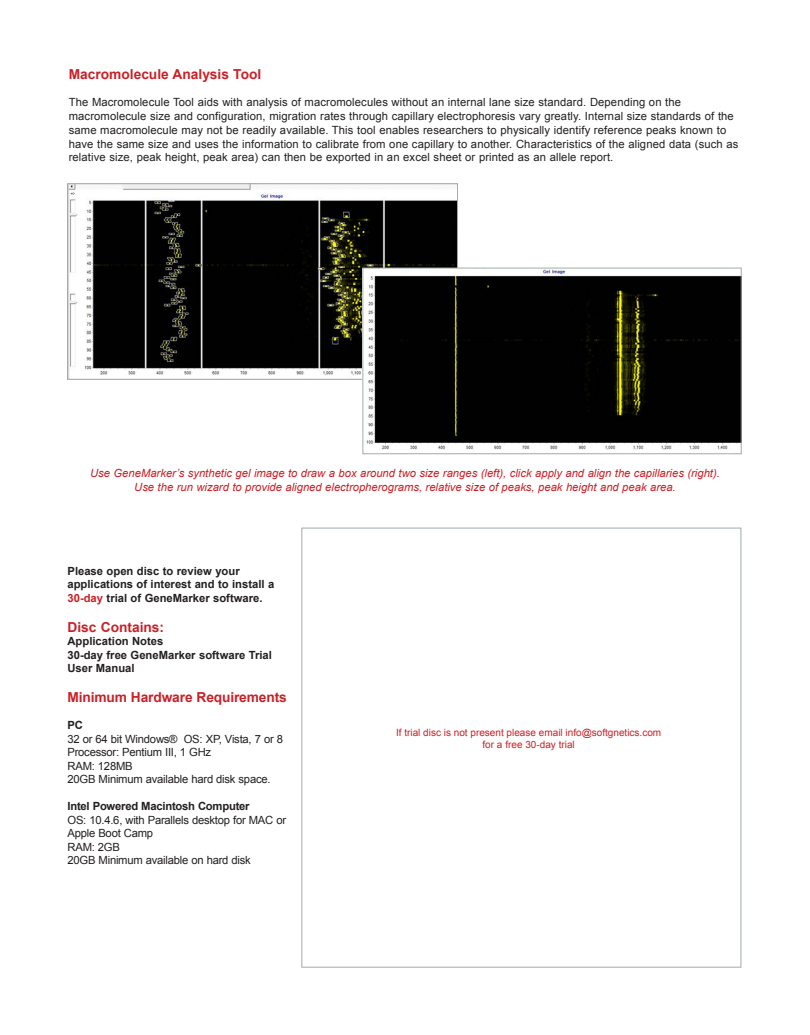
<style>
.page{position:relative;width:810px;height:1035px;background:#fff}
.page>*{position:absolute;margin:0;border:0;box-sizing:border-box;transform-origin:0 0}
.t1{font:700 13.75px "Arial";color:#cb2027}
.t2{font:11.25px/13.8px "Arial";letter-spacing:.01em;color:#231f20}
.t3{font:italic 11.25px "Arial";color:#cb2027}
.t4{font:11.25px/13.5px "Arial";letter-spacing:-.02em;color:#231f20}
.t5{font:700 11.25px/13.5px "Arial";color:#231f20}
.t6{font:700 11.25px "Arial";letter-spacing:-.02em;color:#231f20}
.t7{font:10px/12px "Arial";color:#cb2027;text-align:center}
.s1{color:#cb2027}
</style>
<div class="page">
<img style="left:69px;top:185px;width:387px;height:193px">
<div style="left:67px;top:183px;width:391px;height:197px;border:1px solid #a1ada5"></div>
<img style="left:365px;top:270px;width:375px;height:180px">
<div style="left:363px;top:268px;width:379px;height:186px;border:1px solid #a1ada5"></div>
<div style="left:302px;top:528px;width:439px;height:440px;background:#fff;border:1px solid #a1ada5"></div>
<p class="t1" style="left:69px;top:64px;width:194px">Macromolecule Analysis Tool</p>
<p class="t2" style="left:69px;top:95px;width:671px">The Macromolecule Tool aids with analysis of macromolecules without an internal lane size standard. Depending on the macromolecule size and configuration, migration rates through capillary electrophoresis vary greatly. Internal size standards of the same macromolecule may not be readily available. This tool enables researchers to physically identify reference peaks known to have the same size and uses the information to calibrate from one capillary to another. Characteristics of the aligned data (such as relative size, peak height, peak area) can then be exported in an excel sheet or printed as an allele report.</p>
<p class="t3" style="left:90px;top:466px;width:631px">Use GeneMarker’s synthetic gel image to draw a box around two size ranges (left), click apply and align the capillaries (right).</p>
<p class="t3" style="left:134px;top:480px;width:543px">Use the run wizard to provide aligned electropherograms, relative size of peaks, peak height and peak area.</p>
<p class="t5" style="left:68px;top:564px;width:208px">Please open disc to review your applications of interest and to install a<br><span class="s1">30-day</span> trial of GeneMarker software.</p>
<p class="t1" style="left:68px;top:617px;width:98px">Disc Contains:</p>
<p class="t5" style="left:68px;top:635px;width:97px">Application Notes</p>
<p class="t5" style="left:68px;top:648px;width:206px">30-day free GeneMarker software Trial</p>
<p class="t5" style="left:68px;top:662px;width:69px">User Manual</p>
<p class="t1" style="left:68px;top:688px;width:221px">Minimum Hardware Requirements</p>
<p class="t5" style="left:68px;top:719px;width:17px">PC</p>
<p class="t4" style="left:68px;top:732px;width:217px">32 or 64 bit Windows® OS: XP, Vista, 7 or 8</p>
<p class="t4" style="left:68px;top:746px;width:145px">Processor: Pentium III, 1 GHz</p>
<p class="t4" style="left:68px;top:759px;width:67px">RAM: 128MB</p>
<p class="t4" style="left:68px;top:773px;width:205px">20GB Minimum available hard disk space.</p>
<p class="t6" style="left:68px;top:799px;width:184px">Intel Powered Macintosh Computer</p>
<p class="t4" style="left:68px;top:813px;width:220px">OS: 10.4.6, with Parallels desktop for MAC or<br>Apple Boot Camp</p>
<p class="t2" style="left:68px;top:840px;width:54px">RAM: 2GB</p>
<p class="t4" style="left:68px;top:854px;width:185px">20GB Minimum available on hard disk</p>
<p class="t7" style="left:396px;top:726px;width:267px">If trial disc is not present please email info@softgnetics.com for a free 30-day trial</p>
</div>
